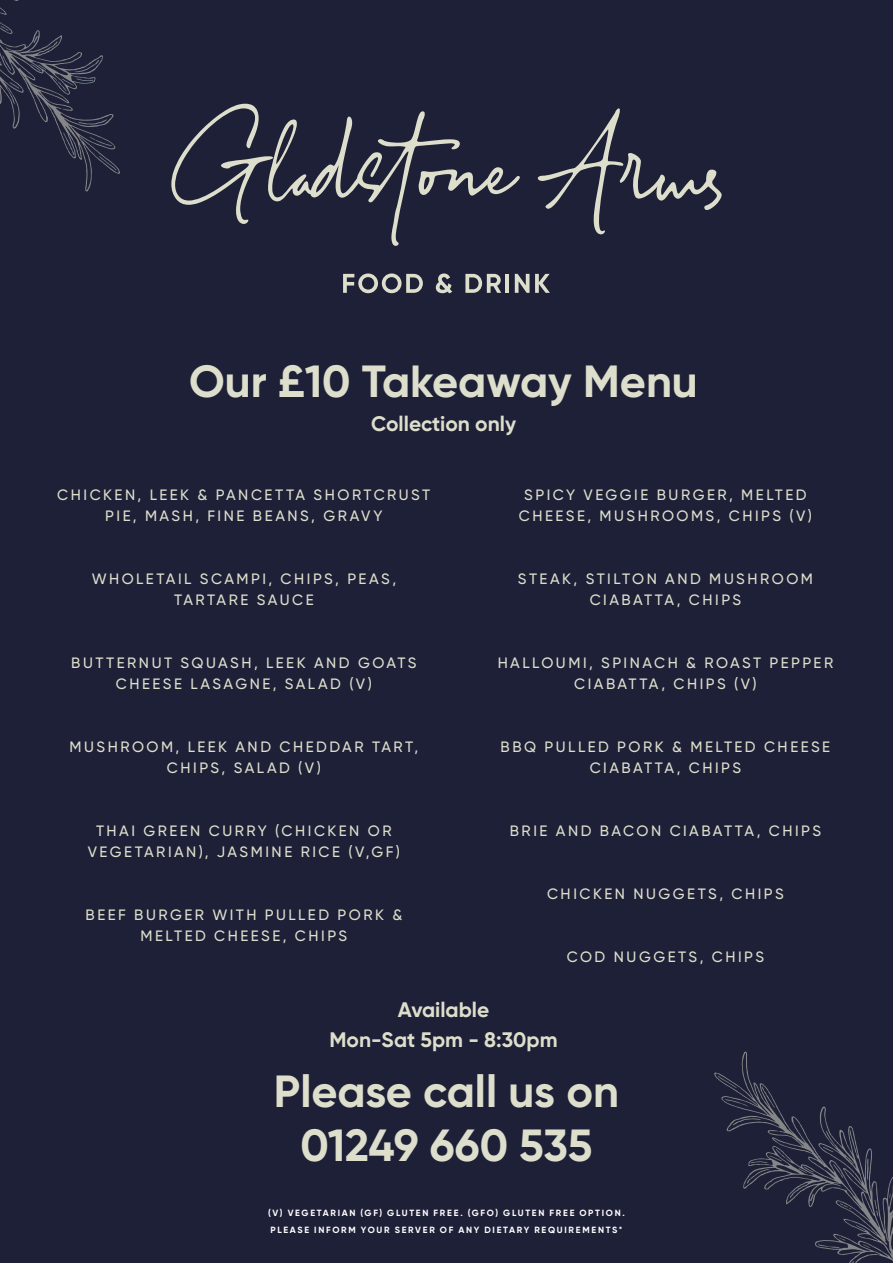
<style>
.page{position:relative;width:893px;height:1263px;background:#1e2038}
.page>*{position:absolute;margin:0;border:0;box-sizing:border-box;transform-origin:0 0}
.t1{font:700 45px/54px "Gilroy";color:#dddfcc;text-align:center}
.t2{font:700 21px/30px "Gilroy";color:#dddfcc;text-align:center}
.t3{font:500 15px/21px "Gilroy";letter-spacing:.165em;color:#dddfcc;text-align:center}
.t4{font:700 9px/16.5px "Gilroy";letter-spacing:.185em;color:#fff}
</style>
<div class="page">
<svg style="left:0;top:0;width:120px;height:191px"></svg>
<svg style="left:714px;top:1051px;width:179px;height:212px"></svg>
<svg style="left:171px;top:104px;width:349px;height:142px"></svg>
<svg style="left:538px;top:108px;width:184px;height:126px"></svg>
<svg style="left:343px;top:273px;width:80px;height:20px"></svg>
<svg style="left:436px;top:273px;width:16px;height:20px"></svg>
<svg style="left:465px;top:274px;width:36px;height:19px"></svg>
<hr style="left:505px;top:274px;width:4px;height:19px;background:#dddfcc">
<svg style="left:515px;top:274px;width:14px;height:19px"></svg>
<svg style="left:535px;top:274px;width:15px;height:19px"></svg>
<h1 class="t1" style="left:189px;top:354px;width:510px">Our £10 Takeaway Menu</h1>
<h2 class="t2" style="left:371px;top:409px;width:147px">Collection only</h2>
<p class="t3" style="left:57px;top:484px;width:375px">CHICKEN, LEEK &amp; PANCETTA SHORTCRUST<br>PIE, MASH, FINE BEANS, GRAVY</p>
<p class="t3" style="left:519px;top:484px;width:295px">SPICY VEGGIE BURGER, MELTED<br>CHEESE, MUSHROOMS, CHIPS (V)</p>
<p class="t3" style="left:92px;top:568px;width:306px">WHOLETAIL SCAMPI, CHIPS, PEAS,<br>TARTARE SAUCE</p>
<p class="t3" style="left:518px;top:568px;width:297px">STEAK, STILTON AND MUSHROOM<br>CIABATTA, CHIPS</p>
<p class="t3" style="left:71px;top:652px;width:347px">BUTTERNUT SQUASH, LEEK AND GOATS<br>CHEESE LASAGNE, SALAD (V)</p>
<p class="t3" style="left:498px;top:652px;width:337px">HALLOUMI, SPINACH &amp; ROAST PEPPER<br>CIABATTA, CHIPS (V)</p>
<p class="t3" style="left:69px;top:736px;width:350px">MUSHROOM, LEEK AND CHEDDAR TART,<br>CHIPS, SALAD (V)</p>
<p class="t3" style="left:501px;top:736px;width:331px">BBQ PULLED PORK &amp; MELTED CHEESE<br>CIABATTA, CHIPS</p>
<p class="t3" style="left:88px;top:820px;width:314px">THAI GREEN CURRY (CHICKEN OR<br>VEGETARIAN), JASMINE RICE (V,GF)</p>
<p class="t3" style="left:510px;top:820px;width:313px">BRIE AND BACON CIABATTA, CHIPS</p>
<p class="t3" style="left:547px;top:883px;width:238px">CHICKEN NUGGETS, CHIPS</p>
<p class="t3" style="left:86px;top:904px;width:318px">BEEF BURGER WITH PULLED PORK &amp;<br>MELTED CHEESE, CHIPS</p>
<p class="t3" style="left:567px;top:946px;width:199px">COD NUGGETS, CHIPS</p>
<h2 class="t2" style="left:329px;top:995px;width:230px">Available<br>Mon-Sat 5pm - 8:30pm</h2>
<h1 class="t1" style="left:274px;top:1064px;width:347px">Please call us on<br>01249 660 535</h1>
<p class="t4" style="left:268px;top:1205px;width:358px">(V) VEGETARIAN (GF) GLUTEN FREE. (GFO) GLUTEN FREE OPTION.<br>PLEASE INFORM YOUR SERVER OF ANY DIETARY REQUIREMENTS*</p>
</div>
